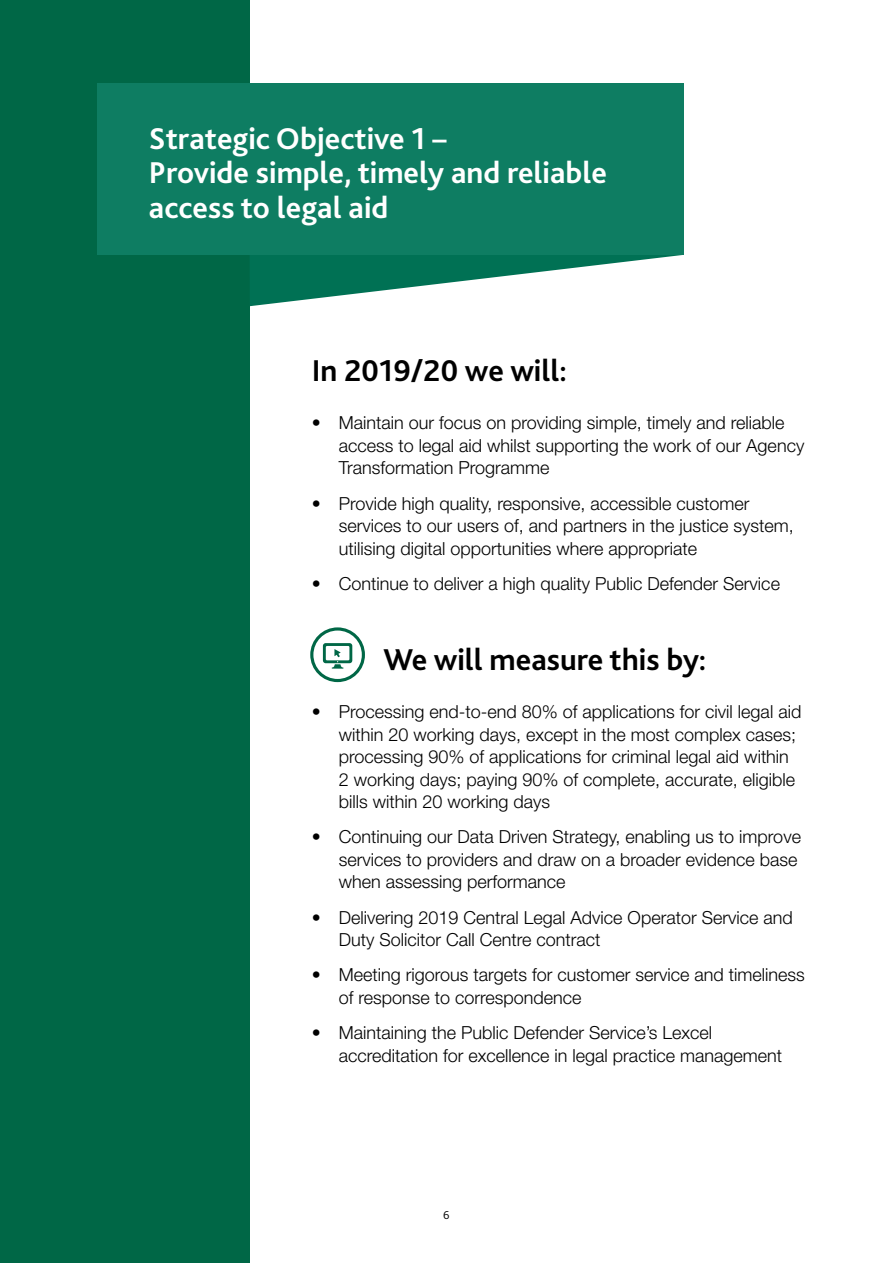
<style>
.page{position:relative;width:893px;height:1263px;background:#fff}
.page>*{position:absolute;margin:0;border:0;box-sizing:border-box;transform-origin:0 0}
.Section_Heading_2{font:700 31.5px/34.5px "Bliss 2";color:#fff}
.Section_Heading_2-2{font:700 31.5px "Bliss 2";color:#000}
.t1{font:300 18px/22.5px "Helvetica Neue LT Pro";color:#000}
.t2{font:300 12px "Bliss 2";color:#000}
</style>
<div class="page">
<div style="left:0;top:0;width:250px;height:1263px;background:#006746"></div>
<svg style="left:250px;top:255px;width:432px;height:51px"></svg>
<div style="left:98px;top:83px;width:586px;height:172px;background:#0e7d62"></div>
<svg style="left:323px;top:643px;width:29px;height:26px"></svg>
<div style="left:310px;top:627px;width:55px;height:55px;border:3px solid #006746;border-radius:50%"></div>
<p class="Section_Heading_2" style="left:149px;top:120px;width:459px">Strategic Objective 1 –<br>Provide simple, timely and reliable access to legal aid</p>
<p class="Section_Heading_2-2" style="left:312px;top:351px;width:256px">In 2019/20 we will:</p>
<p class="t1" style="left:339px;top:411px;width:467px;text-indent:-27px">• Maintain our focus on providing simple, timely and reliable access to legal aid whilst supporting the work of our Agency<br>Transformation Programme</p>
<p class="t1" style="left:339px;top:492px;width:457px;text-indent:-27px">• Provide high quality, responsive, accessible customer services to our users of, and partners in the justice system, utilising digital opportunities where appropriate</p>
<p class="t1" style="left:312px;top:572px;width:470px">• Continue to deliver a high quality Public Defender Service</p>
<p class="Section_Heading_2-2" style="left:383px;top:640px;width:324px">We will measure this by:</p>
<p class="t1" style="left:339px;top:700px;width:464px;text-indent:-27px">• Processing end-to-end 80% of applications for civil legal aid within 20 working days, except in the most complex cases; processing 90% of applications for criminal legal aid within 2 working days; paying 90% of complete, accurate, eligible bills within 20 working days</p>
<p class="t1" style="left:339px;top:825px;width:464px;text-indent:-27px">• Continuing our Data Driven Strategy, enabling us to improve services to providers and draw on a broader evidence base when assessing performance</p>
<p class="t1" style="left:339px;top:906px;width:455px;text-indent:-27px">• Delivering 2019 Central Legal Advice Operator Service and<br>Duty Solicitor Call Centre contract</p>
<p class="t1" style="left:339px;top:963px;width:468px;text-indent:-27px">• Meeting rigorous targets for customer service and timeliness of response to correspondence</p>
<p class="t1" style="left:339px;top:1021px;width:445px;text-indent:-27px">• Maintaining the Public Defender Service’s Lexcel accreditation for excellence in legal practice management</p>
<p class="t2" style="left:443px;top:1207px;width:8px">6</p>
</div>
